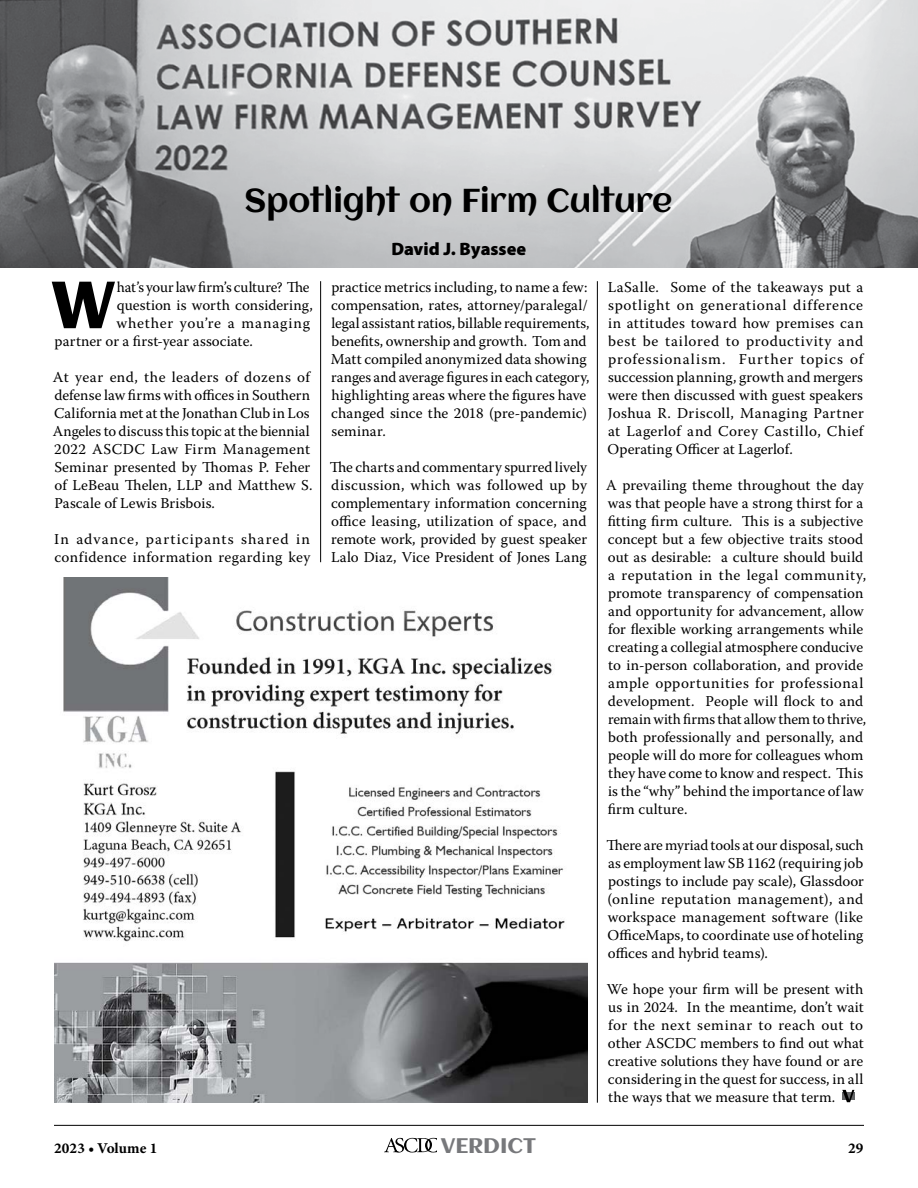
<style>
.page{position:relative;width:918px;height:1188px;background:#fff}
.page>*{position:absolute;margin:0;border:0;box-sizing:border-box;transform-origin:0 0}
.ASCDC_Basic_Text{font:66.15px "Aclonica";color:#000}
.ASCDC_Basic_Text-2{font:33px "Aclonica";letter-spacing:-.005em;color:#000;scale:.95 1}
.t1{font:21px "Aclonica";letter-spacing:-.005em;color:#77787b}
.ASCDC_Basic_Text-3{font:900 18px "Myriad Pro";color:#000}
.ASCDC_Basic_Text-4{font:15px/18px "Warnock Pro";letter-spacing:.005em;color:#000;text-align:justify}
.ASCDC_Basic_Text-5{font:15px/18px "Warnock Pro";letter-spacing:.05em;color:#000}
.t2{font:15px "Minion Variable Concept";letter-spacing:.005em;color:#000}
</style>
<div class="page">
<hr style="left:54px;top:1125px;width:810px;height:1px;background:#000">
<svg style="left:384px;top:1138px;width:53px;height:15px"></svg>
<img style="left:0;top:0;width:918px;height:268px">
<svg style="left:842px;top:1090px;width:12px;height:12px"></svg>
<hr style="left:320px;top:281px;width:1px;height:281px;background:#000">
<hr style="left:597px;top:281px;width:1px;height:822px;background:#000">
<img style="left:54px;top:577px;width:533px;height:526px">
<p class="ASCDC_Basic_Text-2" style="left:245px;top:177px;width:452px">Spotlight on Firm Culture</p>
<p class="ASCDC_Basic_Text-3" style="left:391px;top:239px;width:136px">David J. Byassee</p>
<p class="ASCDC_Basic_Text" style="left:50px;top:259px;width:68px">W</p>
<p class="ASCDC_Basic_Text-4" style="left:117px;top:278px;width:194px">hat’s your law firm’s culture? The</p>
<p class="ASCDC_Basic_Text-4" style="left:117px;top:296px;width:198px">question is worth considering,</p>
<p class="ASCDC_Basic_Text-5" style="left:117px;top:314px;width:195px">whether you’re a managing</p>
<p class="ASCDC_Basic_Text-4" style="left:55px;top:332px;width:200px">partner or a first-year associate.</p>
<p class="ASCDC_Basic_Text-4" style="left:53px;top:368px;width:261px;text-align:left">At year end, the leaders of dozens of defense law firms with offices in Southern California met at the Jonathan Club in Los Angeles to discuss this topic at the biennial 2022 ASCDC Law Firm Management Seminar presented by Thomas P. Feher of LeBeau Thelen, LLP and Matthew S.<br>Pascale of Lewis Brisbois.</p>
<p class="ASCDC_Basic_Text-5" style="left:54px;top:530px;width:258px">In advance, participants shared in confidence information regarding key</p>
<p class="ASCDC_Basic_Text-4" style="left:331px;top:278px;width:260px;text-align:left">practice metrics including, to name a few: compensation, rates, attorney/paralegal/ legal assistant ratios, billable requirements, benefits, ownership and growth. Tom and Matt compiled anonymized data showing ranges and average figures in each category, highlighting areas where the figures have changed since the 2018 (pre-pandemic) seminar.</p>
<p class="ASCDC_Basic_Text-4" style="left:330px;top:458px;width:259px">The charts and commentary spurred lively discussion, which was followed up by complementary information concerning office leasing, utilization of space, and remote work, provided by guest speaker Lalo Diaz, Vice President of Jones Lang</p>
<p class="ASCDC_Basic_Text-4" style="left:608px;top:278px;width:258px">LaSalle. Some of the takeaways put a spotlight on generational difference in attitudes toward how premises can best be tailored to productivity and professionalism. Further topics of succession planning, growth and mergers were then discussed with guest speakers Joshua R. Driscoll, Managing Partner at Lagerlof and Corey Castillo, Chief Operating Officer at Lagerlof.</p>
<p class="ASCDC_Basic_Text-4" style="left:606px;top:476px;width:262px;text-align:left">A prevailing theme throughout the day was that people have a strong thirst for a fitting firm culture. This is a subjective concept but a few objective traits stood out as desirable: a culture should build a reputation in the legal community, promote transparency of compensation and opportunity for advancement, allow for flexible working arrangements while creating a collegial atmosphere conducive to in-person collaboration, and provide ample opportunities for professional development. People will flock to and remain with firms that allow them to thrive, both professionally and personally, and people will do more for colleagues whom they have come to know and respect. This is the “why” behind the importance of law firm culture.</p>
<p class="ASCDC_Basic_Text-4" style="left:607px;top:836px;width:259px">There are myriad tools at our disposal, such as employment law SB 1162 (requiring job postings to include pay scale), Glassdoor (online reputation management), and workspace management software (like OfficeMaps, to coordinate use of hoteling offices and hybrid teams).</p>
<p class="ASCDC_Basic_Text-4" style="left:607px;top:980px;width:259px">We hope your firm will be present with us in 2024. In the meantime, don’t wait for the next seminar to reach out to other ASCDC members to find out what creative solutions they have found or are considering in the quest for success, in all the ways that we measure that term.</p>
<p class="t2" style="left:54px;top:1137px;width:105px">2023 • Volume 1</p>
<h3 class="t1" style="left:441px;top:1131px;width:97px">VERDICT</h3>
<p class="t2" style="left:848px;top:1137px;width:17px">29</p>
</div>
